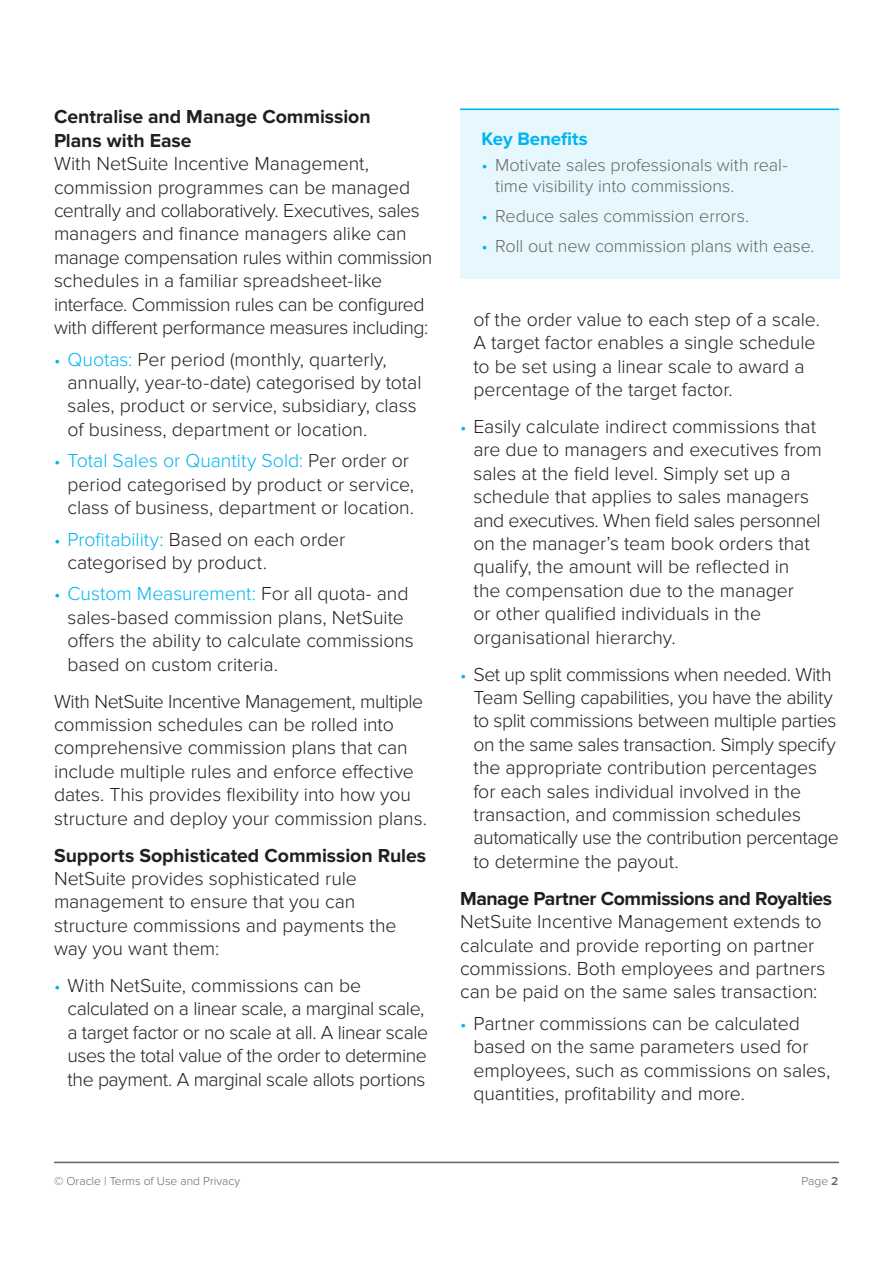
<style>
.page{position:relative;width:893px;height:1263px;background:#fff}
.page>*{position:absolute;margin:0;border:0;box-sizing:border-box;transform-origin:0 0}
.Main_Body_2016{font:300 19.5px/23.4px "Proxima Nova";letter-spacing:-.005em;color:#231f20}
.Main_Body_2016-2{font:300 19.5px/23.4px "Proxima Nova";letter-spacing:-.025em;color:#231f20}
.H2_Main_Body_Header{font:700 19.5px/23.4px "Proxima Nova";letter-spacing:-.005em;color:#231f20}
.H2_Main_Body_Header-2{font:700 19.5px "Proxima Nova";letter-spacing:-.025em;color:#231f20}
.H3_sidebar_blue_head{font:700 18.75px "Proxima Nova";letter-spacing:-.005em;color:#00b5ef}
.t1{font:300 18px/21.6px "Proxima Nova";letter-spacing:-.005em;color:#666}
.t2{font:300 12px "Proxima Nova";color:#666}
.s1{font-size:18px;color:#00b5ef}
.s2{color:#00b5ef}
.s3{font-weight:600}
</style>
<div class="page">
<hr style="left:54px;top:1162px;width:785px;height:1px;background:#666">
<div style="left:460px;top:109px;width:379px;height:170px;background:#e6f8fd"></div>
<hr style="left:460px;top:109px;width:379px;height:1px;background:#00b5ef">
<p class="H2_Main_Body_Header" style="left:54px;top:106px;width:318px">Centralise and Manage Commission<br>Plans with Ease</p>
<p class="Main_Body_2016" style="left:54px;top:152px;width:380px">With NetSuite Incentive Management, commission programmes can be managed centrally and collaboratively. Executives, sales managers and finance managers alike can manage compensation rules within commission schedules in a familiar spreadsheet-like interface. Commission rules can be configured with different performance measures including:</p>
<p class="Main_Body_2016" style="left:68px;top:348px;width:355px;text-indent:-14px"><span class="s1">•</span> <span class="s2">Quotas:</span> Per period (monthly, quarterly, annually, year-to-date) categorised by total sales, product or service, subsidiary, class of business, department or location.</p>
<p class="Main_Body_2016" style="left:68px;top:449px;width:348px;text-indent:-14px"><span class="s1">•</span> <span class="s2">Total Sales or Quantity Sold:</span> Per order or period categorised by product or service, class of business, department or location.</p>
<p class="Main_Body_2016" style="left:68px;top:528px;width:279px;text-indent:-14px"><span class="s1">•</span> <span class="s2">Profitability:</span> Based on each order categorised by product.</p>
<p class="Main_Body_2016" style="left:68px;top:582px;width:348px;text-indent:-14px"><span class="s1">•</span> <span class="s2">Custom Measurement:</span> For all quota- and sales-based commission plans, NetSuite offers the ability to calculate commissions based on custom criteria.</p>
<p class="Main_Body_2016" style="left:54px;top:690px;width:374px">With NetSuite Incentive Management, multiple commission schedules can be rolled into comprehensive commission plans that can include multiple rules and enforce effective dates. This provides flexibility into how you structure and deploy your commission plans.</p>
<p class="H2_Main_Body_Header" style="left:54px;top:844px;width:374px">Supports Sophisticated Commission Rules</p>
<p class="Main_Body_2016" style="left:54px;top:867px;width:344px">NetSuite provides sophisticated rule management to ensure that you can structure commissions and payments the way you want them:</p>
<p class="Main_Body_2016-2" style="left:68px;top:974px;width:362px;text-indent:-14px"><span class="s1">•</span> With NetSuite, commissions can be calculated on a linear scale, a marginal scale, a target factor or no scale at all. A linear scale uses the total value of the order to determine the payment. A marginal scale allots portions</p>
<p class="t2" style="left:54px;top:1174px;width:188px">© Oracle | Terms of Use and Privacy</p>
<p class="H3_sidebar_blue_head" style="left:482px;top:128px;width:108px">Key Benefits</p>
<p class="t1" style="left:495px;top:154px;width:294px;text-indent:-14px"><span class="s2">•</span> Motivate sales professionals with real&shy;time visibility into commissions.</p>
<p class="t1" style="left:482px;top:206px;width:269px"><span class="s2">•</span> Reduce sales commission errors.</p>
<p class="t1" style="left:482px;top:235px;width:334px"><span class="s2">•</span> Roll out new commission plans with ease.</p>
<p class="Main_Body_2016" style="left:473px;top:308px;width:348px">of the order value to each step of a scale.<br>A target factor enables a single schedule to be set using a linear scale to award a percentage of the target factor.</p>
<p class="Main_Body_2016" style="left:473px;top:415px;width:350px;text-indent:-14px"><span class="s1">•</span> Easily calculate indirect commissions that are due to managers and executives from sales at the field level. Simply set up a schedule that applies to sales managers and executives. When field sales personnel on the manager’s team book orders that qualify, the amount will be reflected in<br>the compensation due to the manager<br>or other qualified individuals in the organisational hierarchy.</p>
<p class="Main_Body_2016" style="left:473px;top:663px;width:367px;text-indent:-14px"><span class="s1">•</span> Set up split commissions when needed. With Team Selling capabilities, you have the ability to split commissions between multiple parties on the same sales transaction. Simply specify the appropriate contribution percentages for each sales individual involved in the transaction, and commission schedules automatically use the contribution percentage to determine the payout.</p>
<p class="H2_Main_Body_Header-2" style="left:460px;top:887px;width:373px">Manage Partner Commissions and Royalties</p>
<p class="Main_Body_2016" style="left:460px;top:910px;width:367px">NetSuite Incentive Management extends to calculate and provide reporting on partner commissions. Both employees and partners can be paid on the same sales transaction:</p>
<p class="Main_Body_2016" style="left:473px;top:1012px;width:358px;text-indent:-14px"><span class="s1">•</span> Partner commissions can be calculated based on the same parameters used for employees, such as commissions on sales, quantities, profitability and more.</p>
<p class="t2" style="left:802px;top:1174px;width:38px">Page <span class="s3">2</span></p>
</div>
